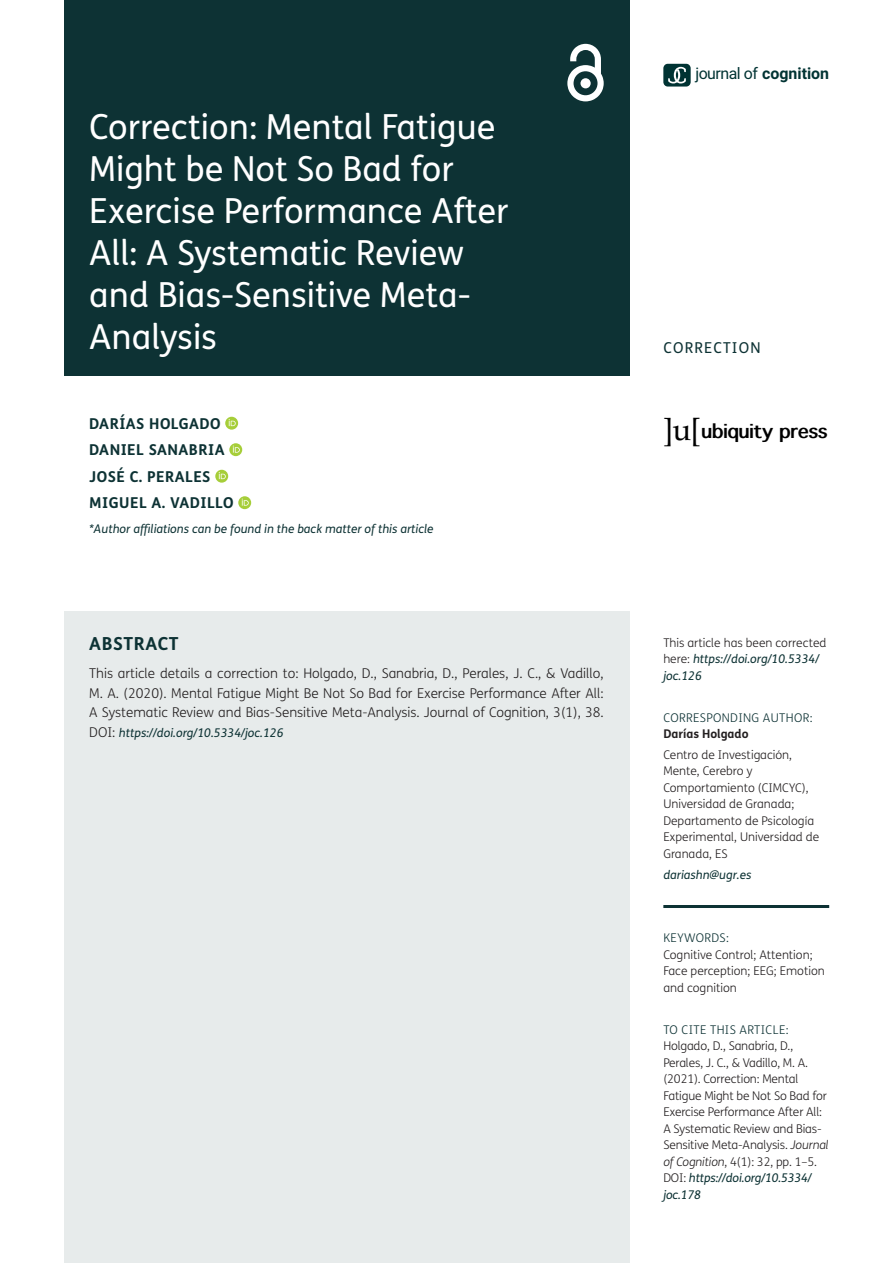
<style>
.page{position:relative;width:893px;height:1263px;background:#fff}
.page>*{position:absolute;margin:0;border:0;box-sizing:border-box;transform-origin:0 0}
.Article_Title{font:34.5px/42px "FS Me";color:#fff}
.t1{font:700 18.45px "Thonburi";color:#000}
.t2{font:700 18px "FS Me";letter-spacing:.03em;color:#0d3234}
.t3{font:15.9px "Roboto";letter-spacing:-.03em;color:#033}
.Cover_Authors{font:700 15px "FS Me";letter-spacing:.03em;color:#0d3234}
.Article_Type{font:15px "FS Me";letter-spacing:.075em;color:#0d3234}
.Abstract_Copy{font:300 13.5px/19.5px "FS Me";color:#231f20;text-align:justify}
.Meta{font:300 12px/16.5px "FS Me";letter-spacing:-.005em;color:#231f20}
.Meta-2{font:italic 12px "FS Me";color:#0d3234}
.Meta_Titles{font:300 12px "FS Me";letter-spacing:.03em;color:#0d3234}
.Abstract_Copy-2{font:italic 12px "FS Me";color:#0d3234}
.Meta-3{font:700 12px "FS Me";color:#231f20}
.Meta_Titles_-_Rule{font:300 12px "FS Me";letter-spacing:.03em;color:#0d3234}
.s1{font-weight:300;font-style:normal;font-size:13.5px;color:#231f20}
.s2{font-weight:700}
.s3{font-family:"Palatino";font-weight:400;font-size:30.75px}
.s4{font-weight:400;font-style:italic;color:#0d3234}
.s5{font-style:italic}
</style>
<div class="page">
<div style="left:64px;top:0;width:565px;height:376px;background:#0d3234"></div>
<hr style="left:663px;top:905px;width:166px;height:3px;background:#0d3234">
<div style="left:64px;top:611px;width:565px;height:652px;background:#e7ebeb"></div>
<svg style="left:225px;top:417px;width:13px;height:13px"></svg>
<svg style="left:229px;top:419px;width:7px;height:7px"></svg>
<svg style="left:229px;top:443px;width:13px;height:13px"></svg>
<svg style="left:233px;top:446px;width:7px;height:7px"></svg>
<svg style="left:215px;top:470px;width:13px;height:13px"></svg>
<svg style="left:219px;top:472px;width:7px;height:7px"></svg>
<svg style="left:238px;top:496px;width:13px;height:13px"></svg>
<svg style="left:242px;top:499px;width:7px;height:7px"></svg>
<div style="left:663px;top:64px;width:28px;height:23px;background:#033;border-radius:4px"></div>
<svg style="left:668px;top:67px;width:18px;height:16px"></svg>
<svg style="left:567px;top:44px;width:37px;height:57px"></svg>
<p class="Article_Title" style="left:89px;top:106px;width:421px">Correction: Mental Fatigue<br>Might be Not So Bad for<br>Exercise Performance After<br>All: A Systematic Review and Bias-Sensitive Meta-<br>Analysis</p>
<p class="Cover_Authors" style="left:89px;top:414px;width:133px">DARÍAS HOLGADO</p>
<p class="Cover_Authors" style="left:89px;top:440px;width:137px">DANIEL SANABRIA</p>
<p class="Cover_Authors" style="left:89px;top:467px;width:123px">JOSÉ C. PERALES</p>
<p class="Cover_Authors" style="left:89px;top:493px;width:146px">MIGUEL A. VADILLO</p>
<p class="Meta-2" style="left:89px;top:522px;width:346px">*Author affiliations can be found in the back matter of this article</p>
<h1 class="t2" style="left:89px;top:633px;width:91px">ABSTRACT</h1>
<p class="Abstract_Copy" style="left:89px;top:664px;width:516px">This article details a correction to: Holgado, D., Sanabria, D., Perales, J. C., &amp; Vadillo, M. A. (2020). Mental Fatigue Might Be Not So Bad for Exercise Performance After All:<br>A Systematic Review and Bias-Sensitive Meta-Analysis. Journal of Cognition, 3(1), 38.</p>
<p class="Abstract_Copy-2" style="left:89px;top:726px;width:196px"><span class="s1">DOI:</span> https://doi.org/10.5334/joc.126</p>
<p class="t3" style="left:695px;top:63px;width:135px">journal of <span class="s2">cognition</span></p>
<p class="Article_Type" style="left:663px;top:339px;width:99px">CORRECTION</p>
<p class="t1" style="left:663px;top:421px;width:166px"><span class="s3">]u[</span>ubiquity press</p>
<p class="Meta" style="left:663px;top:634px;width:165px">This article has been corrected here: <span class="s4">https://doi.org/10.5334/ joc.126</span></p>
<p class="Meta_Titles" style="left:663px;top:711px;width:151px">CORRESPONDING AUTHOR:</p>
<p class="Meta-3" style="left:663px;top:726px;width:87px">Darías Holgado</p>
<p class="Meta" style="left:663px;top:747px;width:157px">Centro de Investigación,<br>Mente, Cerebro y<br>Comportamiento (CIMCYC),<br>Universidad de Granada;<br>Departamento de Psicología<br>Experimental, Universidad de<br>Granada, ES</p>
<p class="Meta-2" style="left:663px;top:867px;width:90px">dariashn@ugr.es</p>
<p class="Meta_Titles_-_Rule" style="left:663px;top:931px;width:67px">KEYWORDS:</p>
<p class="Meta" style="left:663px;top:946px;width:163px">Cognitive Control; Attention;<br>Face perception; EEG; Emotion and cognition</p>
<p class="Meta_Titles" style="left:663px;top:1022px;width:127px">TO CITE THIS ARTICLE:</p>
<p class="Meta" style="left:663px;top:1038px;width:167px">Holgado, D., Sanabria, D.,<br>Perales, J. C., &amp; Vadillo, M. A. (2021). Correction: Mental<br>Fatigue Might be Not So Bad for<br>Exercise Performance After All:<br>A Systematic Review and Bias-<br>Sensitive Meta-Analysis. <span class="s5">Journal of Cognition</span>, 4(1): 32, pp. 1–5.<br>DOI: <span class="s4">https://doi.org/10.5334/ joc.178</span></p>
</div>
